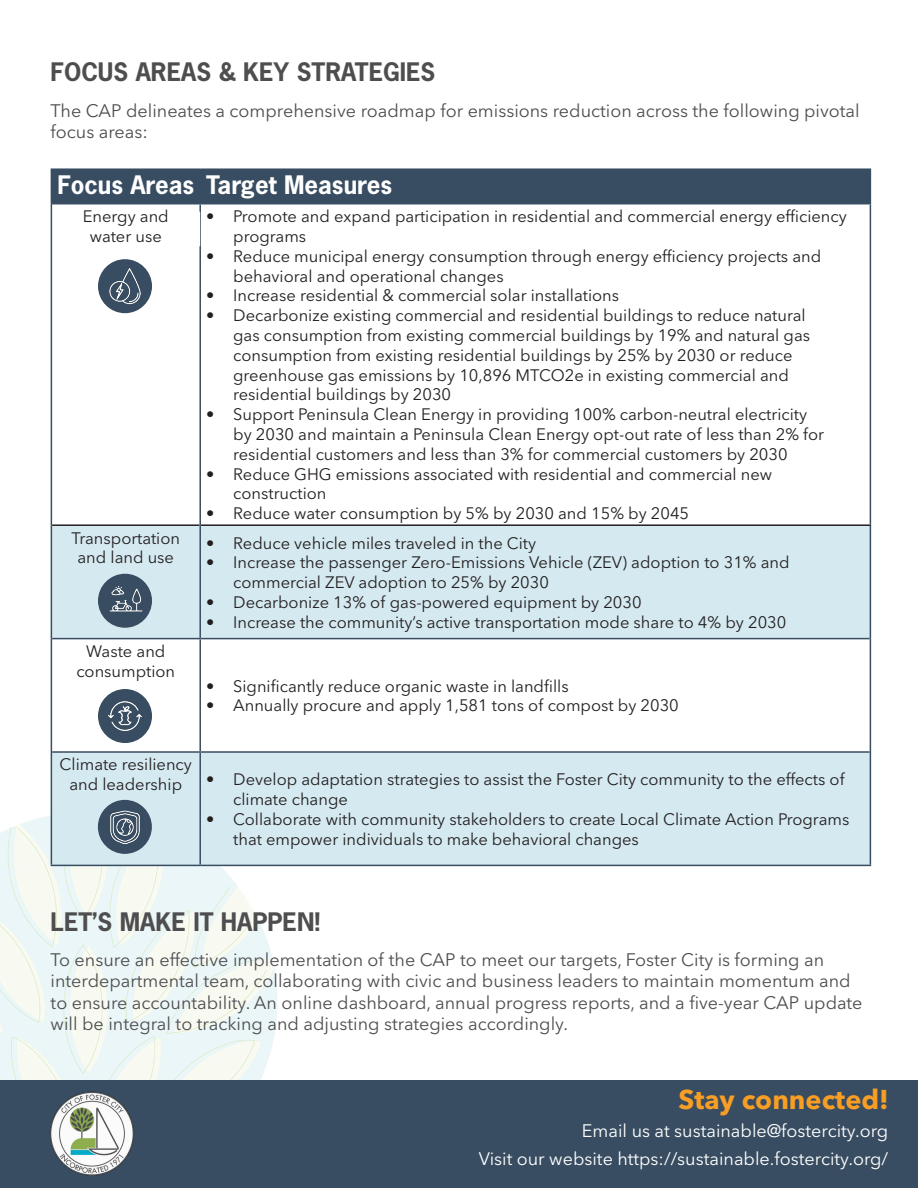
<style>
.page{position:relative;width:918px;height:1188px;background:#fff}
.page>*{position:absolute;margin:0;border:0;box-sizing:border-box;transform-origin:0 0}
.Subtitle{font:700 27px "Avenir Next LT Pro";color:#f89e24}
.Heading{font:700 24px "News Gothic Std";color:#4e4e50}
.Heading-2{font:700 24px "News Gothic Std";color:#fff}
.Body{font:18px/21.6px "Avenir Next LT Pro";color:#4e4e50}
.Footer_Body{font:18px "Avenir Next LT Pro";color:#fff}
.Subtitle-2{font:16.5px/19.8px "Avenir Next LT Pro";color:#231f20}
.Footer_Body-2{font:16.5px "Avenir Next LT Pro";color:#fff}
</style>
<div class="page">
<img style="left:0;top:808px;width:285px;height:272px">
<div style="left:52px;top:170px;width:818px;height:33px;background:#384d61"></div>
<svg style="left:52px;top:526px;width:818px;height:339px;fill:#d5e9f0"></svg>
<hr style="left:52px;top:524px;width:147px;height:2px;background:#231f20">
<hr style="left:201px;top:524px;width:670px;height:2px;background:#231f20">
<hr style="left:51px;top:168px;width:149px;height:2px;background:#384d61">
<hr style="left:200px;top:168px;width:671px;height:2px;background:#384d61">
<hr style="left:870px;top:170px;width:1px;height:33px;background:#384d61">
<hr style="left:52px;top:203px;width:148px;height:1px;background:#384d61">
<hr style="left:200px;top:203px;width:671px;height:1px;background:#384d61">
<hr style="left:51px;top:170px;width:1px;height:34px;background:#384d61">
<hr style="left:199px;top:170px;width:2px;height:33px;background:#384d61">
<hr style="left:51px;top:204px;width:1px;height:321px;background:#384d61">
<hr style="left:199px;top:204px;width:2px;height:321px;background:#384d61">
<hr style="left:51px;top:525px;width:1px;height:114px;background:#384d61">
<hr style="left:199px;top:525px;width:2px;height:113px;background:#384d61">
<hr style="left:870px;top:526px;width:1px;height:113px;background:#384d61">
<hr style="left:199px;top:639px;width:2px;height:112px;background:#384d61">
<hr style="left:199px;top:753px;width:2px;height:112px;background:#384d61">
<hr style="left:870px;top:204px;width:1px;height:320px;background:#384d61">
<hr style="left:51px;top:752px;width:1px;height:113px;background:#384d61">
<hr style="left:870px;top:752px;width:1px;height:113px;background:#384d61">
<hr style="left:51px;top:865px;width:149px;height:1px;background:#384d61">
<hr style="left:200px;top:865px;width:671px;height:1px;background:#384d61">
<hr style="left:52px;top:638px;width:148px;height:1px;background:#384d61">
<hr style="left:200px;top:638px;width:670px;height:1px;background:#384d61">
<hr style="left:52px;top:751px;width:148px;height:2px;background:#384d61">
<hr style="left:200px;top:751px;width:670px;height:2px;background:#384d61">
<hr style="left:51px;top:639px;width:1px;height:113px;background:#384d61">
<hr style="left:870px;top:639px;width:1px;height:113px;background:#384d61">
<div style="left:99px;top:260px;width:52px;height:52px;background:#384d61;border-radius:50%"></div>
<div style="left:98px;top:259px;width:54px;height:54px;border:2px solid #384d61;border-radius:50%"></div>
<img style="left:107px;top:267px;width:36px;height:38px">
<div style="left:99px;top:801px;width:52px;height:52px;background:#384d61;border-radius:50%"></div>
<div style="left:98px;top:800px;width:54px;height:54px;border:2px solid #384d61;border-radius:50%"></div>
<img style="left:106px;top:808px;width:38px;height:38px">
<div style="left:99px;top:690px;width:52px;height:52px;background:#384d61;border-radius:50%"></div>
<div style="left:98px;top:689px;width:54px;height:54px;border:2px solid #384d61;border-radius:50%"></div>
<img style="left:106px;top:697px;width:38px;height:38px">
<div style="left:99px;top:575px;width:52px;height:52px;background:#384d61;border-radius:50%"></div>
<div style="left:98px;top:574px;width:54px;height:54px;border:2px solid #384d61;border-radius:50%"></div>
<img style="left:108px;top:580px;width:37px;height:32px">
<hr style="left:199px;top:212px;width:1px;height:34px;background:#fff">
<div style="left:0;top:1080px;width:918px;height:108px;background:#384d61"></div>
<img style="left:50px;top:1091px;width:84px;height:85px">
<p class="Heading" style="left:51px;top:57px;width:386px">FOCUS AREAS &amp; KEY STRATEGIES</p>
<p class="Body" style="left:51px;top:100px;width:811px">The CAP delineates a comprehensive roadmap for emissions reduction across the following pivotal focus areas:</p>
<p class="Heading-2" style="left:57px;top:169px;width:138px">Focus Areas</p>
<p class="Heading-2" style="left:206px;top:169px;width:187px">Target Measures</p>
<p class="Subtitle-2" style="left:83px;top:207px;width:87px">Energy and</p>
<p class="Subtitle-2" style="left:90px;top:226px;width:74px">water use</p>
<p class="Subtitle-2" style="left:233px;top:207px;width:615px;text-indent:-27px">• Promote and expand participation in residential and commercial energy efficiency programs</p>
<p class="Subtitle-2" style="left:233px;top:246px;width:590px;text-indent:-27px">• Reduce municipal energy consumption through energy efficiency projects and behavioral and operational changes</p>
<p class="Subtitle-2" style="left:206px;top:286px;width:414px">• Increase residential &amp; commercial solar installations</p>
<p class="Subtitle-2" style="left:233px;top:306px;width:578px;text-indent:-27px">• Decarbonize existing commercial and residential buildings to reduce natural gas consumption from existing commercial buildings by 19% and natural gas consumption from existing residential buildings by 25% by 2030 or reduce greenhouse gas emissions by 10,896 MTCO2e in existing commercial and residential buildings by 2030</p>
<p class="Subtitle-2" style="left:233px;top:405px;width:592px;text-indent:-27px">• Support Peninsula Clean Energy in providing 100% carbon-neutral electricity by 2030 and maintain a Peninsula Clean Energy opt-out rate of less than 2% for residential customers and less than 3% for commercial customers by 2030</p>
<p class="Subtitle-2" style="left:233px;top:464px;width:540px;text-indent:-27px">• Reduce GHG emissions associated with residential and commercial new construction</p>
<p class="Subtitle-2" style="left:206px;top:504px;width:484px">• Reduce water consumption by 5% by 2030 and 15% by 2045</p>
<p class="Subtitle-2" style="left:72px;top:528px;width:110px">Transportation</p>
<p class="Subtitle-2" style="left:78px;top:548px;width:98px">and land use</p>
<p class="Subtitle-2" style="left:76px;top:641px;width:100px;text-align:center">Waste and consumption</p>
<p class="Subtitle-2" style="left:206px;top:533px;width:332px">• Reduce vehicle miles traveled in the City</p>
<p class="Subtitle-2" style="left:233px;top:553px;width:558px;text-indent:-27px">• Increase the passenger Zero-Emissions Vehicle (ZEV) adoption to 31% and commercial ZEV adoption to 25% by 2030</p>
<p class="Subtitle-2" style="left:206px;top:592px;width:437px">• Decarbonize 13% of gas-powered equipment by 2030</p>
<p class="Subtitle-2" style="left:206px;top:612px;width:582px">• Increase the community’s active transportation mode share to 4% by 2030</p>
<p class="Subtitle-2" style="left:206px;top:676px;width:364px">• Significantly reduce organic waste in landfills</p>
<p class="Subtitle-2" style="left:206px;top:696px;width:474px">• Annually procure and apply 1,581 tons of compost by 2030</p>
<p class="Subtitle-2" style="left:60px;top:755px;width:134px">Climate resiliency</p>
<p class="Subtitle-2" style="left:69px;top:775px;width:114px">and leadership</p>
<p class="Subtitle-2" style="left:233px;top:770px;width:613px;text-indent:-27px">• Develop adaptation strategies to assist the Foster City community to the effects of climate change</p>
<p class="Subtitle-2" style="left:233px;top:809px;width:618px;text-indent:-27px">• Collaborate with community stakeholders to create Local Climate Action Programs that empower individuals to make behavioral changes</p>
<p class="Heading" style="left:51px;top:906px;width:271px">LET’S MAKE IT HAPPEN!</p>
<p class="Body" style="left:51px;top:949px;width:813px">To ensure an effective implementation of the CAP to meet our targets, Foster City is forming an interdepartmental team, collaborating with civic and business leaders to maintain momentum and to ensure accountability. An online dashboard, annual progress reports, and a five-year CAP update will be integral to tracking and adjusting strategies accordingly.</p>
<p class="Subtitle" style="left:679px;top:1083px;width:212px">Stay connected!</p>
<p class="Footer_Body" style="left:582px;top:1120px;width:308px">Email us at sustainable@fostercity.org</p>
<p class="Footer_Body" style="left:479px;top:1148px;width:411px">Visit our website https://sustainable.fostercity.org/</p>
<p class="Footer_Body-2" style="left:513px;top:1157px;width:377px">Visit our website https://sustainable.fostercity.org/</p>
</div>
